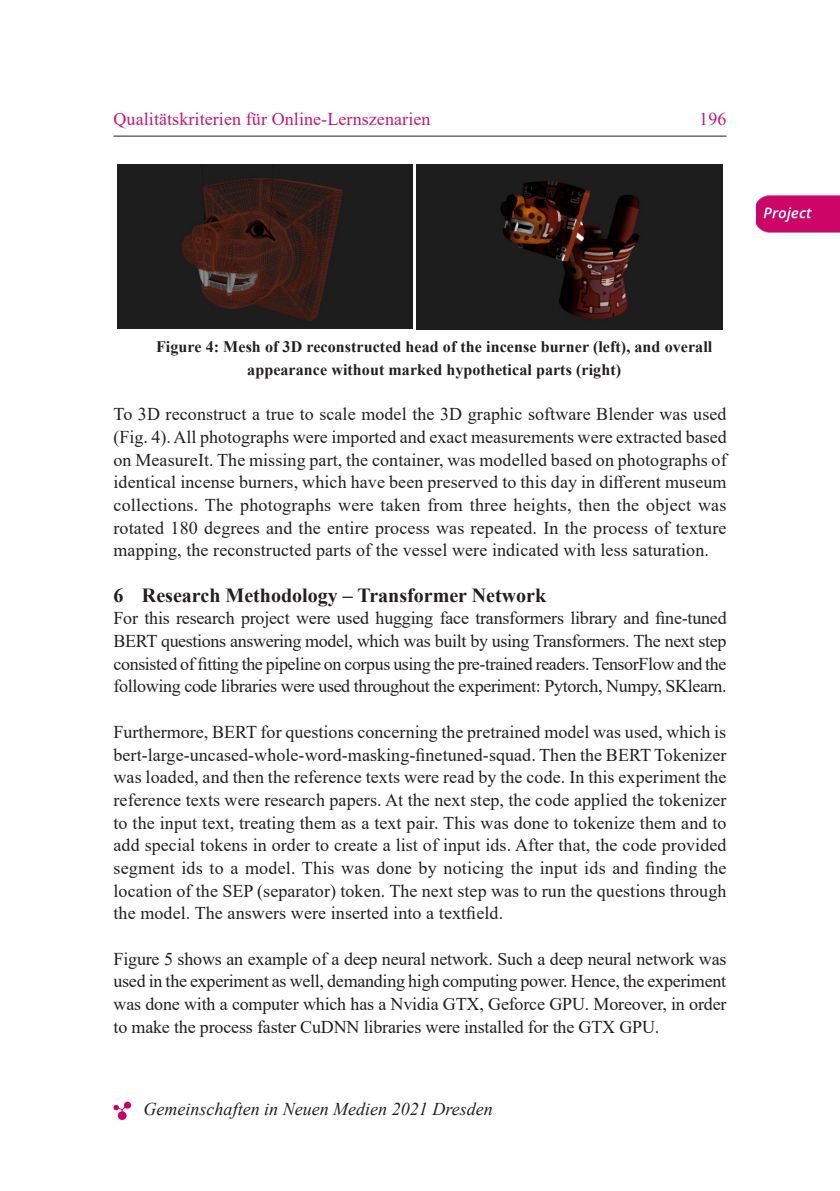
<style>
.page{position:relative;width:840px;height:1191px;background:#fff}
.page>*{position:absolute;margin:0;border:0;box-sizing:border-box;transform-origin:0 0}
.t1{font:700 20px "Times New Roman";color:#231f20}
.Standard_Text{font:18px/22.6px "Times New Roman";letter-spacing:-.005em;color:#231f20;text-align:justify}
.t2{font:18px "Times New Roman";letter-spacing:.005em;color:#ca156f}
.t3{font:italic 18px "Times New Roman";color:#231f20}
.Fußnotentext{font:700 16px/22.6px "Times New Roman";letter-spacing:.005em;color:#231f20;text-align:center}
</style>
<div class="page">
<hr style="left:113px;top:136px;width:613px;height:1px;background:#1d1e1f">
<svg style="left:113px;top:1101px;width:18px;height:19px"></svg>
<img style="left:117px;top:164px;width:295px;height:165px">
<img style="left:416px;top:165px;width:306px;height:164px">
<img style="left:756px;top:195px;width:83px;height:38px">
<p class="t2" style="left:113px;top:107px;width:318px">Qualitätskriterien für Online-Lernszenarien</p>
<p class="t2" style="left:698px;top:107px;width:29px">196</p>
<p class="Fußnotentext" style="left:156px;top:335px;width:557px">Figure 4: Mesh of 3D reconstructed head of the incense burner (left), and overall appearance without marked hypothetical parts (right)</p>
<p class="Standard_Text" style="left:113px;top:402px;width:614px">To 3D reconstruct a true to scale model the 3D graphic software Blender was used (Fig. 4). All photographs were imported and exact measurements were extracted based on MeasureIt. The missing part, the container, was modelled based on photographs of identical incense burners, which have been preserved to this day in different museum collections. The photographs were taken from three heights, then the object was rotated 180 degrees and the entire process was repeated. In the process of texture mapping, the reconstructed parts of the vessel were indicated with less saturation.</p>
<p class="t1" style="left:113px;top:580px;width:434px">6 Research Methodology – Transformer Network</p>
<p class="Standard_Text" style="left:113px;top:606px;width:614px">For this research project were used hugging face transformers library and fine-tuned BERT questions answering model, which was built by using Transformers. The next step consisted of fitting the pipeline on corpus using the pre-trained readers. TensorFlow and the following code libraries were used throughout the experiment: Pytorch, Numpy, SKlearn.</p>
<p class="Standard_Text" style="left:113px;top:720px;width:614px">Furthermore, BERT for questions concerning the pretrained model was used, which is bert-large-uncased-whole-word-masking-finetuned-squad. Then the BERT Tokenizer was loaded, and then the reference texts were read by the code. In this experiment the reference texts were research papers. At the next step, the code applied the tokenizer to the input text, treating them as a text pair. This was done to tokenize them and to add special tokens in order to create a list of input ids. After that, the code provided segment ids to a model. This was done by noticing the input ids and finding the location of the SEP (separator) token. The next step was to run the questions through the model. The answers were inserted into a textfield.</p>
<p class="Standard_Text" style="left:113px;top:946px;width:614px">Figure 5 shows an example of a deep neural network. Such a deep neural network was used in the experiment as well, demanding high computing power. Hence, the experiment was done with a computer which has a Nvidia GTX, Geforce GPU. Moreover, in order to make the process faster CuDNN libraries were installed for the GTX GPU.</p>
<p class="t3" style="left:143px;top:1096px;width:350px">Gemeinschaften in Neuen Medien 2021 Dresden</p>
</div>
